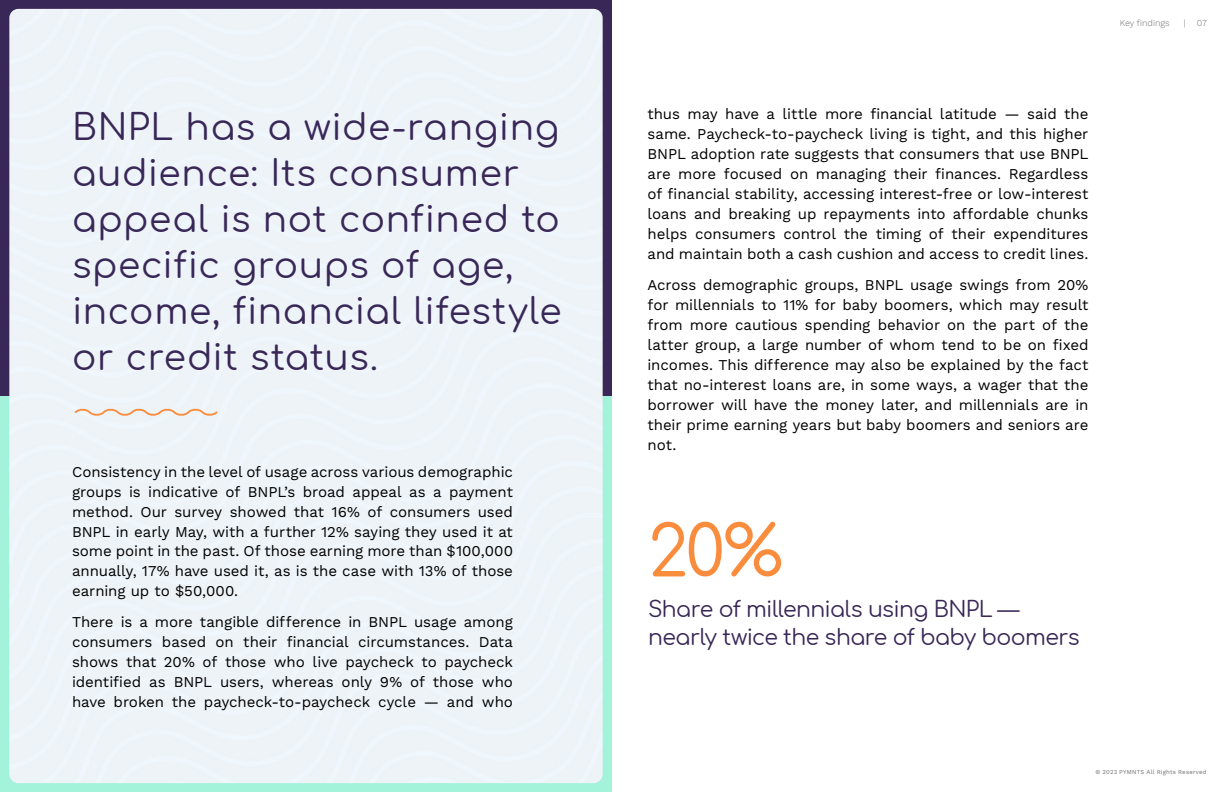
<style>
.page{position:relative;width:1224px;height:792px;background:#fff}
.page>*{position:absolute;margin:0;border:0;box-sizing:border-box;transform-origin:0 0}
.t1{font:70px "Comfortaa";color:#fa8d3d}
.t2{font:36px/46px "Comfortaa";letter-spacing:.02em;color:#382757}
.t3{font:22px/28px "Comfortaa";letter-spacing:-.025em;color:#382757}
.t4{font:15px/20px "Work Sans";letter-spacing:-.005em;color:#000;text-align:justify}
.t5{font:300 9px "Work Sans";color:#717073}
.t6{font:6px "Work Sans";letter-spacing:.035em;color:#717073}
</style>
<div class="page">
<div style="left:0;top:396px;width:612px;height:396px;background:#a2f3da"></div>
<div style="left:0;top:0;width:612px;height:396px;background:#382757"></div>
<div style="left:9px;top:9px;width:594px;height:774px;background:#edf3f7"></div>
<svg style="left:73px;top:406px;width:146px;height:12px;background:#efe2d9"></svg>
<h2 class="t2" style="left:72px;top:99px;width:491px">BNPL has a wide-ranging audience: Its consumer appeal is not confined to specific groups of age, income, financial lifestyle or credit status.</h2>
<p class="t4" style="left:72px;top:462px;width:443px">Consistency in the level of usage across various demographic groups is indicative of BNPL’s broad appeal as a payment method. Our survey showed that 16% of consumers used BNPL in early May, with a further 12% saying they used it at some point in the past. Of those earning more than $100,000 annually, 17% have used it, as is the case with 13% of those earning up to $50,000.</p>
<p class="t4" style="left:72px;top:613px;width:443px">There is a more tangible difference in BNPL usage among consumers based on their financial circumstances. Data shows that 20% of those who live paycheck to paycheck identified as BNPL users, whereas only 9% of those who have broken the paycheck-to-paycheck cycle — and who</p>
<p class="t4" style="left:648px;top:105px;width:443px">thus may have a little more financial latitude — said the same. Paycheck-to-paycheck living is tight, and this higher BNPL adoption rate suggests that consumers that use BNPL are more focused on managing their finances. Regardless of financial stability, accessing interest-free or low-interest loans and breaking up repayments into affordable chunks helps consumers control the timing of their expenditures and maintain both a cash cushion and access to credit lines.</p>
<p class="t4" style="left:648px;top:276px;width:443px">Across demographic groups, BNPL usage swings from 20% for millennials to 11% for baby boomers, which may result from more cautious spending behavior on the part of the latter group, a large number of whom tend to be on fixed incomes. This difference may also be explained by the fact that no-interest loans are, in some ways, a wager that the borrower will have the money later, and millennials are in their prime earning years but baby boomers and seniors are not.</p>
<h1 class="t1" style="left:648px;top:488px;width:137px">20%</h1>
<h3 class="t3" style="left:648px;top:592px;width:433px">Share of millennials using BNPL — nearly twice the share of baby boomers</h3>
<p class="t5" style="left:1120px;top:17px;width:51px">Key findings</p>
<p class="t5" style="left:1184px;top:17px;width:3px">|</p>
<p class="t5" style="left:1197px;top:17px;width:12px">07</p>
<p class="t6" style="left:1095px;top:769px;width:113px">© 2023 PYMNTS All Rights Reserved</p>
</div>
